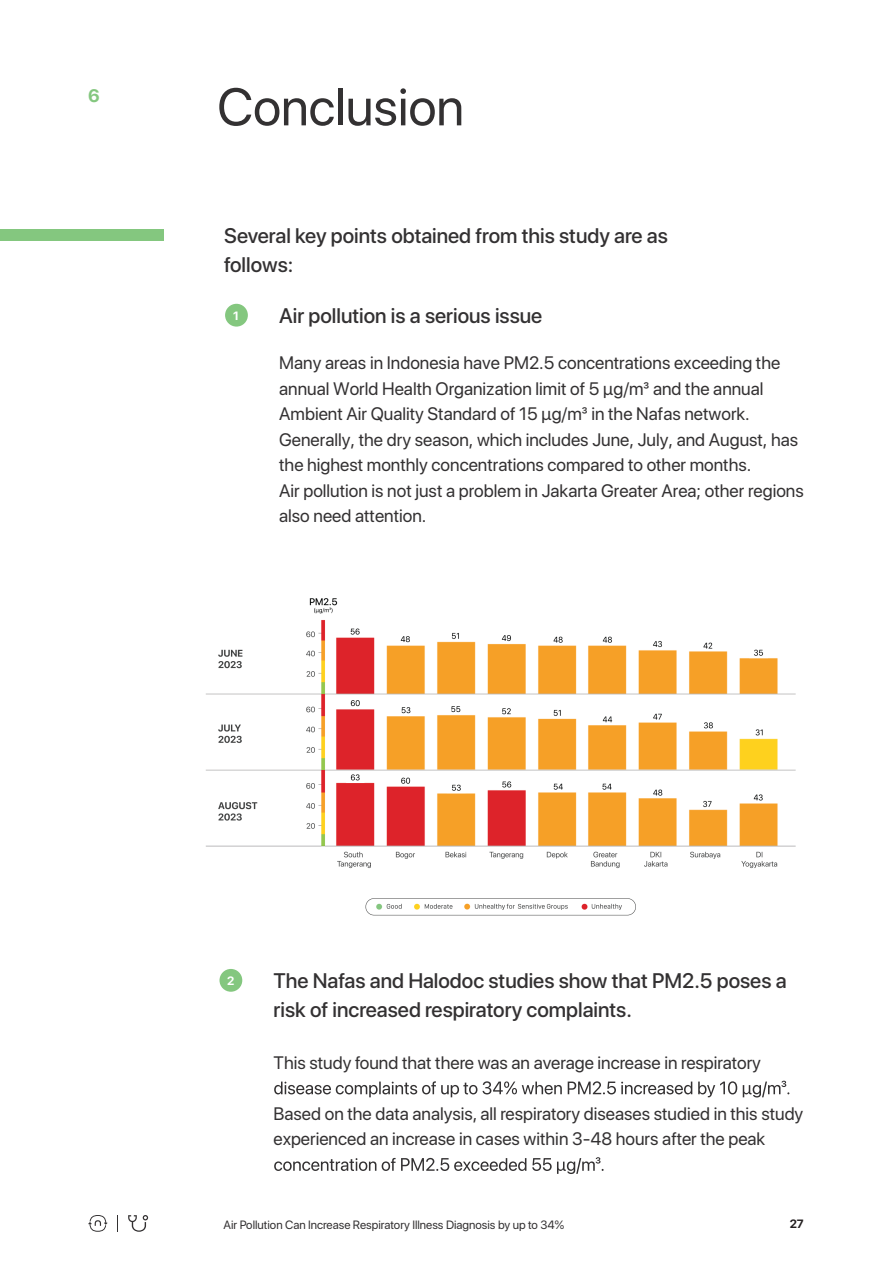
<style>
.page{position:relative;width:893px;height:1263px;background:#fff}
.page>*{position:absolute;margin:0;border:0;box-sizing:border-box;transform-origin:0 0}
.t1{font:52.5px "SF Pro Display";color:#333132}
.t2{font:500 21px/28.5px "SF Pro Display";color:#333132}
.t3{font:18px/25.5px "SF Pro Display";color:#333132}
.t4{font:700 18px "SF Pro Display";color:#84c77f}
.t5{font:12px "SF Pro Display";color:#333132}
.t6{font:700 12px "SF Pro Display";color:#fff}
.t7{font:700 12px "SF Pro Display";color:#231f20}
</style>
<div class="page">
<svg style="left:88px;top:1215px;width:20px;height:17px"></svg>
<svg style="left:128px;top:1215px;width:20px;height:17px"></svg>
<svg style="left:117px;top:1215px;width:1px;height:17px"></svg>
<div style="left:0;top:229px;width:163px;height:11px;background:#84c77f"></div>
<div style="left:225px;top:304px;width:23px;height:23px;background:#84c77f;border-radius:50%"></div>
<svg style="left:274px;top:1081px;width:515px;height:16px"></svg>
<svg style="left:274px;top:1157px;width:330px;height:17px"></svg>
<div style="left:219px;top:969px;width:23px;height:23px;background:#84c77f;border-radius:50%"></div>
<img style="left:206px;top:598px;width:590px;height:318px">
<p class="t4" style="left:88px;top:83px;width:13px">6</p>
<h1 class="t1" style="left:217px;top:69px;width:248px">Conclusion</h1>
<p class="t2" style="left:224px;top:221px;width:445px">Several key points obtained from this study are as follows:</p>
<p class="t2" style="left:279px;top:301px;width:265px">Air pollution is a serious issue</p>
<p class="t6" style="left:233px;top:307px;width:7px">1</p>
<p class="t3" style="left:279px;top:349px;width:526px">Many areas in Indonesia have PM2.5 concentrations exceeding the annual World Health Organization limit of 5 μg/m3 and the annual Ambient Air Quality Standard of 15 μg/m3 in the Nafas network.<br>Generally, the dry season, which includes June, July, and August, has the highest monthly concentrations compared to other months.<br>Air pollution is not just a problem in Jakarta Greater Area; other regions also need attention.</p>
<p class="t6" style="left:227px;top:972px;width:9px">2</p>
<p class="t2" style="left:274px;top:966px;width:514px">The Nafas and Halodoc studies show that PM2.5 poses a risk of increased respiratory complaints.</p>
<p class="t3" style="left:274px;top:1049px;width:489px">This study found that there was an average increase in respiratory</p>
<p class="t3" style="left:274px;top:1100px;width:531px">Based on the data analysis, all respiratory diseases studied in this study experienced an increase in cases within 3-48 hours after the peak</p>
<p class="t5" style="left:223px;top:1216px;width:342px">Air Pollution Can Increase Respiratory Illness Diagnosis by up to 34%</p>
<p class="t7" style="left:790px;top:1215px;width:16px">27</p>
</div>
